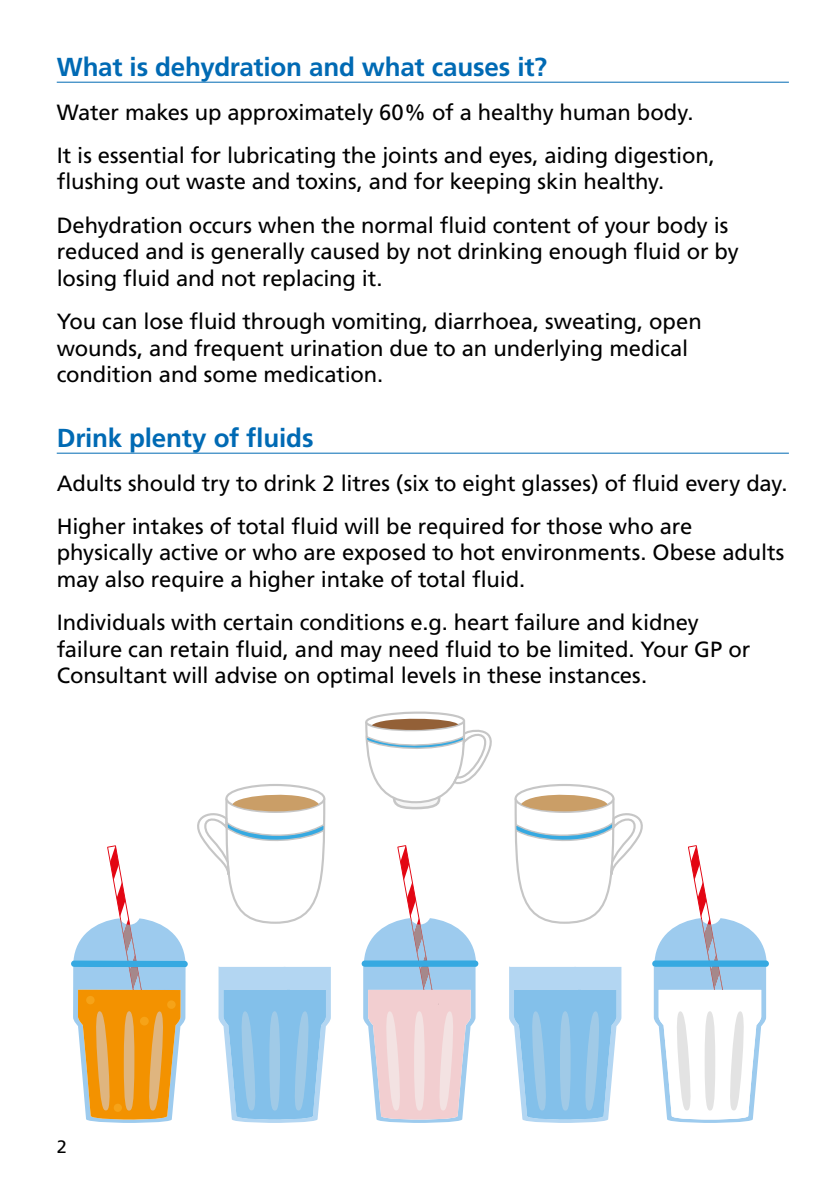
<style>
.page{position:relative;width:840px;height:1191px;background:#fff}
.page>*{position:absolute;margin:0;border:0;box-sizing:border-box;transform-origin:0 0}
.t1{font:700 26px "Frutiger";letter-spacing:-.01em;color:#006ab4}
.t2{font:22px/26.4px "Frutiger";letter-spacing:-.005em;color:#000}
.t3{font:18px "Frutiger";color:#000}
</style>
<div class="page">
<hr style="left:57px;top:82px;width:731px;height:1px;background:#006ab4">
<hr style="left:57px;top:453px;width:731px;height:1px;background:#006ab4">
<svg style="left:515px;top:785px;width:98px;height:27px"></svg>
<div style="left:514px;top:784px;width:100px;height:29px;border:2px solid #c6c6c6;border-radius:50%"></div>
<svg style="left:366px;top:712px;width:98px;height:18px"></svg>
<div style="left:365px;top:711px;width:100px;height:20px;border:2px solid #c6c6c6;border-radius:50%"></div>
<svg style="left:365px;top:715px;width:127px;height:95px"></svg>
<svg style="left:361px;top:960px;width:117px;height:7px"></svg>
<div style="left:652px;top:960px;width:116px;height:7px;background:#36a9e1;border-radius:3px"></div>
<svg style="left:363px;top:845px;width:113px;height:278px"></svg>
<svg style="left:509px;top:789px;width:257px;height:334px"></svg>
<svg style="left:226px;top:785px;width:98px;height:27px"></svg>
<div style="left:225px;top:784px;width:100px;height:29px;border:2px solid #c6c6c6;border-radius:50%"></div>
<svg style="left:73px;top:789px;width:258px;height:334px"></svg>
<p class="t1" style="left:57px;top:52px;width:491px">What is dehydration and what causes it?</p>
<p class="t2" style="left:57px;top:90px;width:659px;line-height:43.4px">Water makes up approximately 60% of a healthy human body.<br>It is essential for lubricating the joints and eyes, aiding digestion,</p>
<p class="t2" style="left:57px;top:160px;width:672px;line-height:43.4px">flushing out waste and toxins, and for keeping skin healthy.<br>Dehydration occurs when the normal fluid content of your body is</p>
<p class="t2" style="left:57px;top:238px;width:683px">reduced and is generally caused by not drinking enough fluid or by losing fluid and not replacing it.</p>
<p class="t2" style="left:57px;top:308px;width:646px">You can lose fluid through vomiting, diarrhoea, sweating, open wounds, and frequent urination due to an underlying medical condition and some medication.</p>
<p class="t1" style="left:57px;top:423px;width:258px">Drink plenty of fluids</p>
<p class="t2" style="left:57px;top:461px;width:732px;line-height:43.4px">Adults should try to drink 2 litres (six to eight glasses) of fluid every day.<br>Higher intakes of total fluid will be required for those who are</p>
<p class="t2" style="left:57px;top:540px;width:728px">physically active or who are exposed to hot environments. Obese adults may also require a higher intake of total fluid.</p>
<p class="t2" style="left:57px;top:609px;width:694px">Individuals with certain conditions e.g. heart failure and kidney failure can retain fluid, and may need fluid to be limited. Your GP or<br>Consultant will advise on optimal levels in these instances.</p>
<p class="t3" style="left:57px;top:1136px;width:12px">2</p>
</div>
